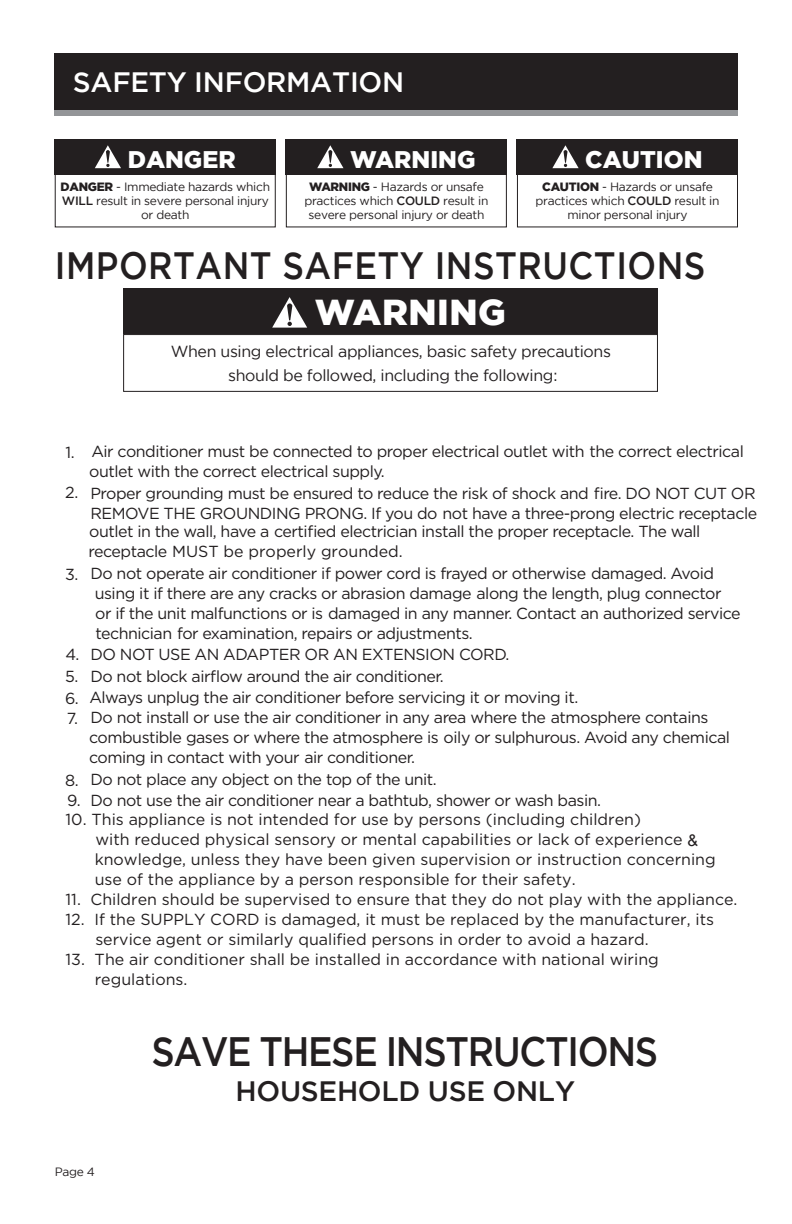
<style>
.page{position:relative;width:792px;height:1224px;background:#fff}
.page>*{position:absolute;margin:0;border:0;box-sizing:border-box;transform-origin:0 0}
.t1{font:60px "Arial Narrow";color:#1f1a17}
.t2{font:500 41px "Gotham";letter-spacing:-.035em;color:#231f20;scale:.89 1}
.t3{font:500 38px "Gotham";letter-spacing:.015em;color:#231f20;scale:.89 1}
.t4{font:900 36px "Gotham";letter-spacing:.015em;color:#fff}
.t5{font:500 31.2px "Gotham";color:#221f20}
.t6{font:500 28px "Gotham";letter-spacing:-.01em;color:#fff}
.t7{font:500 28px "Gotham";letter-spacing:-.01em;color:#231f20}
.t8{font:900 24px "Gotham";color:#fff}
.t9{font:16px/20px "Gotham";letter-spacing:-.03em;color:#231f20}
.t10{font:16px/20px "Gotham";color:#231f20}
.t11{font:16px/24px "Gotham";letter-spacing:-.025em;color:#231f20;text-align:center}
.t12{font:12px/14.4px "Gotham";letter-spacing:-.025em;color:#231f20;text-align:center}
.t13{font:8.6px/10.2px "Gotham";color:#221f20}
.t14{font:700 8.6px "Gotham";color:#221f20}
.s1{font-weight:900}
.s2{font-weight:500}
.s3{font-family:"Arial"}
</style>
<div class="page">
<div style="left:286px;top:139px;width:221px;height:36px;background:#231f20"></div>
<svg style="left:317px;top:145px;width:27px;height:23px"></svg>
<div style="left:286px;top:174px;width:221px;height:53px;border:1px solid #231f20"></div>
<div style="left:55px;top:139px;width:221px;height:36px;background:#231f20"></div>
<svg style="left:95px;top:145px;width:26px;height:23px"></svg>
<div style="left:55px;top:174px;width:221px;height:53px;border:1px solid #231f20"></div>
<div style="left:517px;top:139px;width:221px;height:36px;background:#231f20"></div>
<svg style="left:552px;top:145px;width:27px;height:23px"></svg>
<div style="left:517px;top:174px;width:221px;height:53px;border:1px solid #231f20"></div>
<div style="left:123px;top:289px;width:535px;height:45px;background:#231f20"></div>
<div style="left:123px;top:334px;width:535px;height:58px;border:1px solid #231f20"></div>
<svg style="left:272px;top:297px;width:35px;height:31px"></svg>
<div style="left:55px;top:105px;width:683px;height:10px;background:#939598"></div>
<div style="left:55px;top:53px;width:683px;height:57px;background:#231f20"></div>
<h3 class="t6" style="left:73px;top:66px;width:333px">SAFETY INFORMATION</h3>
<h3 class="t8" style="left:128px;top:146px;width:109px">DANGER</h3>
<p class="t12" style="left:61px;top:179px;width:211px"><span class="s1">DANGER</span> - Immediate hazards which<br><span class="s2">WILL</span> result in severe personal injury or death</p>
<h3 class="t8" style="left:350px;top:146px;width:127px">WARNING</h3>
<p class="t12" style="left:304px;top:179px;width:186px"><span class="s1">WARNING</span> - Hazards or unsafe practices which <span class="s2">COULD</span> result in severe personal injury or death</p>
<h3 class="t8" style="left:585px;top:146px;width:119px">CAUTION</h3>
<p class="t12" style="left:536px;top:179px;width:186px"><span class="s1">CAUTION</span> - Hazards or unsafe practices which <span class="s2">COULD</span> result in minor personal injury</p>
<h3 class="t3" style="left:55px;top:244px;width:733px">IMPORTANT SAFETY INSTRUCTIONS</h3>
<h3 class="t4" style="left:315px;top:291px;width:192px">WARNING</h3>
<p class="t11" style="left:171px;top:339px;width:442px">When using electrical appliances, basic safety precautions should be followed, including the following:</p>
<p class="t9" style="left:89px;top:441px;width:656px;text-indent:-24px">1. Air conditioner must be connected to proper electrical outlet with the correct electrical outlet with the correct electrical supply.</p>
<p class="t9" style="left:65px;top:483px;width:694px;text-align:right">2. Proper grounding must be ensured to reduce the risk of shock and fire. DO NOT CUT OR<br>REMOVE THE GROUNDING PRONG. If you do not have a three-prong electric receptacle</p>
<p class="t9" style="left:89px;top:521px;width:613px">outlet in the wall, have a certified electrician install the proper receptacle. The wall receptacle MUST be properly grounded.</p>
<p class="t9" style="left:95px;top:563px;width:647px;text-indent:-30px">3. Do not operate air conditioner if power cord is frayed or otherwise damaged. Avoid using it if there are any cracks or abrasion damage along the length, plug connector or if the unit malfunctions or is damaged in any manner. Contact an authorized service technician for examination, repairs or adjustments.</p>
<p class="t9" style="left:65px;top:644px;width:446px">4. DO NOT USE AN ADAPTER OR AN EXTENSION CORD.</p>
<p class="t9" style="left:65px;top:666px;width:380px">5. Do not block airflow around the air conditioner.</p>
<p class="t9" style="left:65px;top:687px;width:515px">6. Always unplug the air conditioner before servicing it or moving it.</p>
<p class="t9" style="left:89px;top:707px;width:642px;text-indent:-22px">7. Do not install or use the air conditioner in any area where the atmosphere contains combustible gases or where the atmosphere is oily or sulphurous. Avoid any chemical coming in contact with your air conditioner.</p>
<p class="t9" style="left:65px;top:769px;width:373px">8. Do not place any object on the top of the unit.</p>
<p class="t9" style="left:67px;top:790px;width:536px">9. Do not use the air conditioner near a bathtub, shower or wash basin.</p>
<p class="t10" style="left:95px;top:809px;width:623px;text-indent:-29px">10. This appliance is not intended for use by persons (including children)<br>with reduced physical sensory or mental capabilities or lack of experience <span class="s3">&amp; </span>knowledge, unless they have been given supervision or instruction concerning use of the appliance by a person responsible for their safety.</p>
<p class="t10" style="left:66px;top:889px;width:673px">11. Children should be supervised to ensure that they do not play with the appliance.</p>
<p class="t10" style="left:95px;top:909px;width:620px;text-indent:-30px">12. If the SUPPLY CORD is damaged, it must be replaced by the manufacturer, its service agent or similarly qualified persons in order to avoid a hazard.</p>
<p class="t10" style="left:95px;top:949px;width:565px;text-indent:-29px">13. The air conditioner shall be installed in accordance with national wiring regulations.</p>
<h3 class="t5" style="left:9px;top:546px;width:244px">Air Conditioner</h3>
<p class="t14" style="left:160px;top:909px;width:47px">WARNING</p>
<p class="t13" style="left:160px;top:918px;width:135px">Cancer and Reproductive Harm www.p65warnings.ca.gov</p>
<p class="t12" style="left:55px;top:1165px;width:42px">Page 4</p>
<h2 class="t2" style="left:151px;top:1028px;width:571px">SAVE THESE INSTRUCTIONS</h2>
<h3 class="t7" style="left:235px;top:1075px;width:341px">HOUSEHOLD USE ONLY</h3>
<h1 class="t1" style="left:270px;top:1030px;width:179px">561 mm</h1>
</div>
